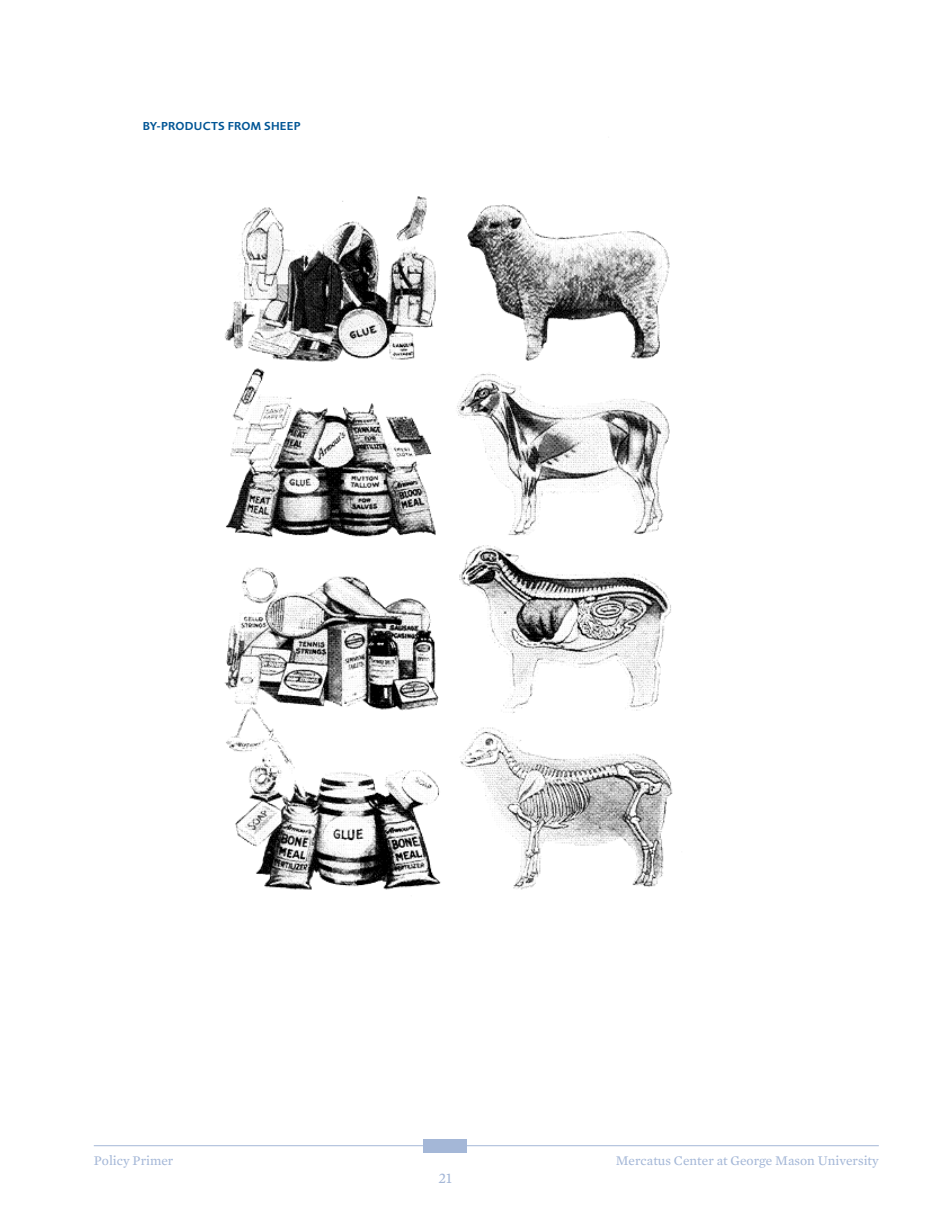
<style>
.page{position:relative;width:944px;height:1214px;background:#fff}
.page>*{position:absolute;margin:0;border:0;box-sizing:border-box;transform-origin:0 0}
.t1{font:15px "Mercury Text G2";color:#a4b7d7}
.t2{font:13.5px "Mercury Text G2";color:#a4b7d7}
.t3{font:600 12px "Foundry Sans";letter-spacing:.02em;color:#005595}
</style>
<div class="page">
<hr style="left:94px;top:1145px;width:784px;height:1px;background:#a4b7d7">
<div style="left:423px;top:1139px;width:43px;height:14px;background:#a4b7d7"></div>
<img style="left:224px;top:196px;width:449px;height:694px">
<p class="t3" style="left:143px;top:121px;width:159px">BY-PRODUCTS FROM SHEEP</p>
<p class="t2" style="left:94px;top:1152px;width:81px">Policy Primer</p>
<p class="t2" style="left:615px;top:1152px;width:264px">Mercatus Center at George Mason University</p>
<p class="t1" style="left:438px;top:1169px;width:15px">21</p>
</div>
